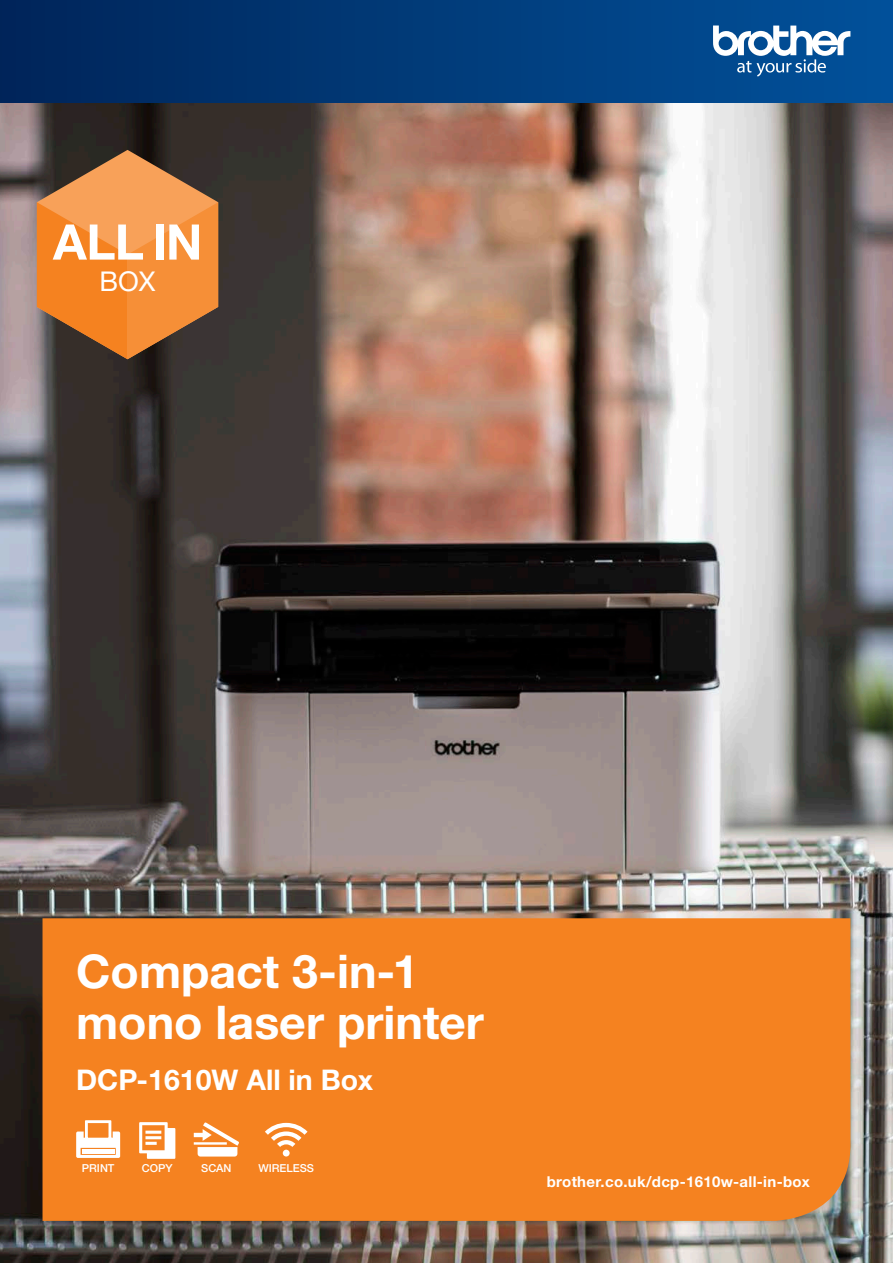
<style>
.page{position:relative;width:893px;height:1263px;background:#fff}
.page>*{position:absolute;margin:0;border:0;box-sizing:border-box;transform-origin:0 0}
.t1{font:700 46.5px/51px "Helvetica Neue LTW1 G";color:#fff}
.t2{font:700 28.5px "Helvetica Neue LTW1 G";color:#fff}
.t3{font:27.3px "Helvetica Neue LTW1 G";color:#fff}
.t4{font:700 15px "Helvetica Neue LTW1 G";letter-spacing:.02em;color:#fff}
.t5{font:500 10.95px "Helvetica Neue LTW1 G";color:#fff}
</style>
<div class="page">
<img style="left:0;top:102px;width:893px;height:1161px">
<div style="left:43px;top:918px;width:807px;height:303px;background:#f58220"></div>
<div style="left:0;top:0;width:893px;height:102px;background:linear-gradient(to right,#002559,#01529b)"></div>
<svg style="left:713px;top:26px;width:137px;height:51px"></svg>
<svg style="left:37px;top:150px;width:181px;height:209px;background:#c88044"></svg>
<svg style="left:139px;top:1122px;width:36px;height:37px"></svg>
<svg style="left:76px;top:1120px;width:44px;height:38px"></svg>
<hr style="left:82px;top:1149px;width:32px;height:4px;background:#fff">
<svg style="left:194px;top:1122px;width:45px;height:34px"></svg>
<svg style="left:265px;top:1123px;width:43px;height:33px"></svg>
<h3 class="t3" style="left:99px;top:264px;width:58px">BOX</h3>
<p class="t1" style="left:76px;top:945px;width:409px">Compact 3-in-1 mono laser printer</p>
<p class="t2" style="left:76px;top:1062px;width:298px">DCP-1610W All in Box</p>
<p class="t5" style="left:82px;top:1162px;width:34px">PRINT</p>
<p class="t5" style="left:142px;top:1162px;width:32px">COPY</p>
<p class="t5" style="left:201px;top:1162px;width:32px">SCAN</p>
<p class="t5" style="left:258px;top:1162px;width:57px">WIRELESS</p>
<p class="t4" style="left:547px;top:1173px;width:265px">brother.co.uk/dcp-1610w-all-in-box</p>
</div>
